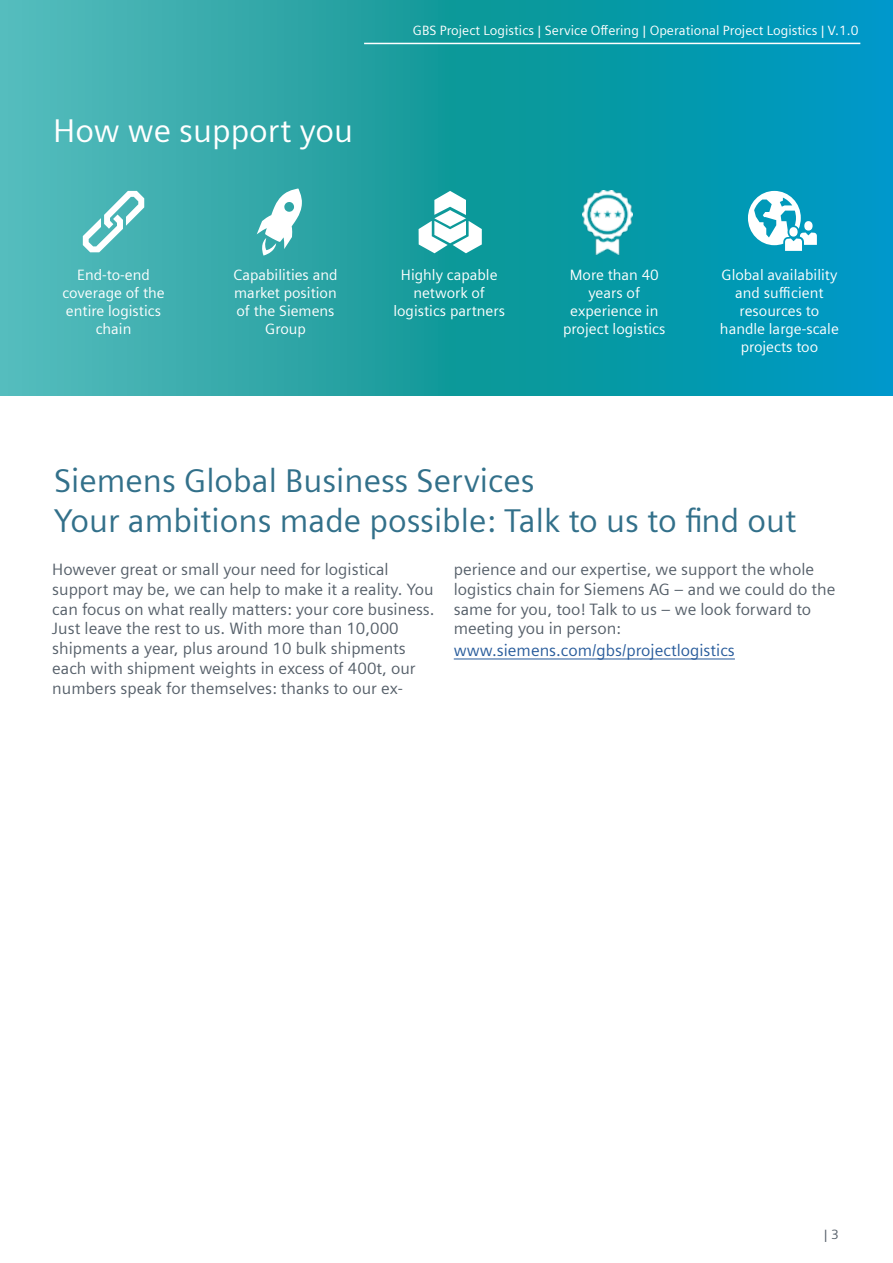
<style>
.page{position:relative;width:893px;height:1263px;background:#fff}
.page>*{position:absolute;margin:0;border:0;box-sizing:border-box;transform-origin:0 0}
.t1{font:33px/39.6px "Siemens Sans";color:#32708a}
.t2{font:33px "Siemens Sans";color:#fff}
.t3{font:16.5px/19.8px "Siemens Sans";color:#555f69}
.t4{font:16.5px "Siemens Sans";color:#275b9b}
.t5{font:15px/18px "Siemens Sans";color:#fff;text-align:center}
.t6{font:13.5px "Siemens Sans";color:#fff}
.t7{font:13.5px "Siemens Sans";color:#555f69}
</style>
<div class="page">
<svg style="left:0;top:0;width:893px;height:395px;background:#1da1ac"></svg>
<img style="left:583px;top:191px;width:49px;height:63px">
<svg style="left:748px;top:191px;width:69px;height:60px"></svg>
<svg style="left:419px;top:191px;width:63px;height:62px"></svg>
<svg style="left:257px;top:189px;width:45px;height:66px"></svg>
<svg style="left:83px;top:191px;width:61px;height:61px"></svg>
<hr style="left:364px;top:43px;width:496px;height:1px;background:#fff">
<hr style="left:454px;top:658px;width:281px;height:1px;background:#275b9b">
<h1 class="t2" style="left:53px;top:105px;width:301px">How we support you</h1>
<p class="t6" style="left:413px;top:20px;width:447px">GBS Project Logistics | Service Offering | Operational Project Logistics | V.1.0</p>
<p class="t5" style="left:62px;top:265px;width:104px">End-to-end coverage of the entire logistics chain</p>
<p class="t5" style="left:234px;top:265px;width:105px">Capabilities and market position of the Siemens<br>Group</p>
<p class="t5" style="left:393px;top:265px;width:113px">Highly capable network of logistics partners</p>
<p class="t5" style="left:563px;top:265px;width:104px">More than 40 years of experience in project logistics</p>
<p class="t5" style="left:720px;top:265px;width:120px">Global availability and sufficient resources to handle large-scale projects too</p>
<h1 class="t1" style="left:54px;top:458px;width:744px">Siemens Global Business Services<br>Your ambitions made possible: Talk to us to find out</h1>
<p class="t3" style="left:52px;top:558px;width:384px">However great or small your need for logistical support may be, we can help to make it a reality. You can focus on what really matters: your core business.<br>Just leave the rest to us. With more than 10,000 shipments a year, plus around 10 bulk shipments each with shipment weights in excess of 400t, our numbers speak for themselves: thanks to our ex-</p>
<p class="t3" style="left:454px;top:558px;width:383px">perience and our expertise, we support the whole logistics chain for Siemens AG – and we could do the same for you, too! Talk to us – we look forward to meeting you in person:</p>
<p class="t4" style="left:454px;top:638px;width:283px">www.siemens.com/gbs/projectlogistics</p>
<p class="t7" style="left:824px;top:1224px;width:17px">| 3</p>
</div>
